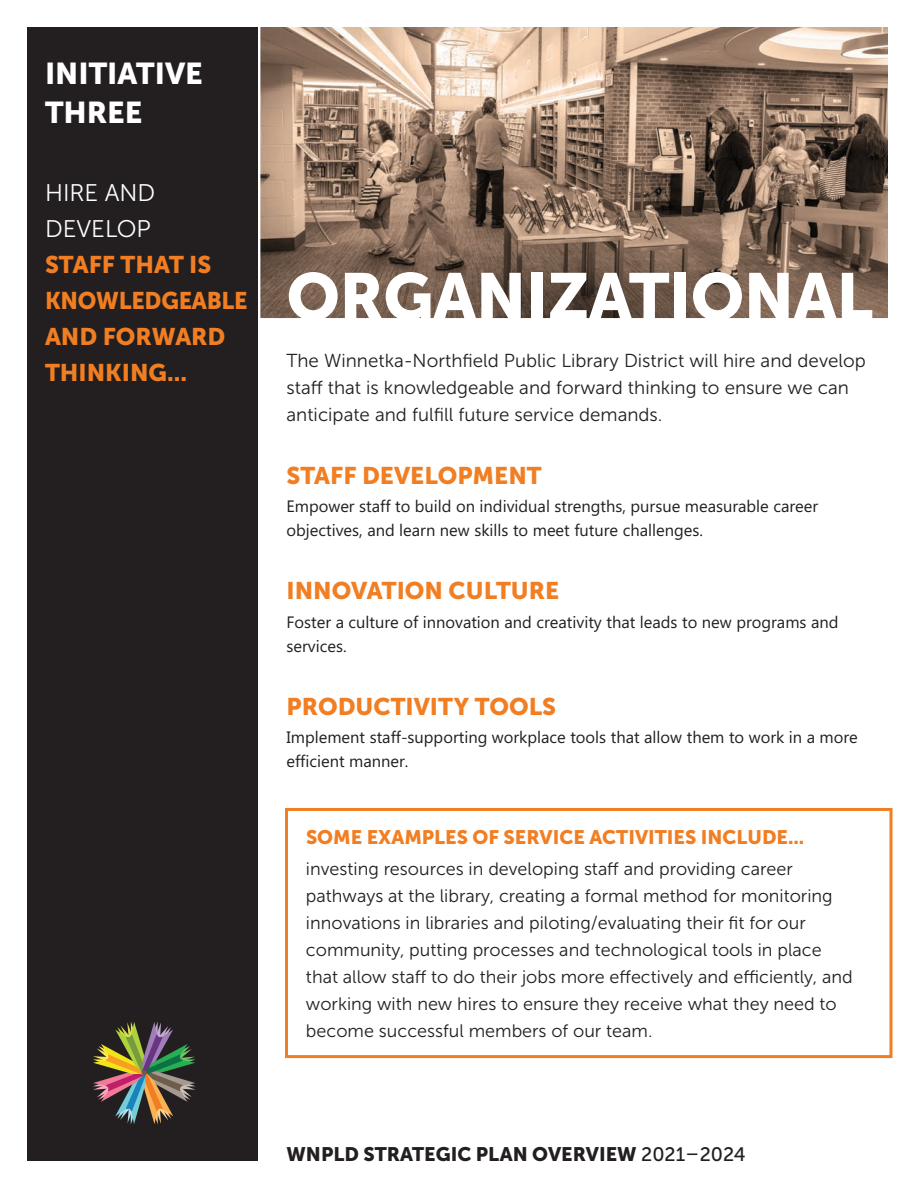
<style>
.page{position:relative;width:918px;height:1188px;background:#fff}
.page>*{position:absolute;margin:0;border:0;box-sizing:border-box;transform-origin:0 0}
.t1{font:66px "Museo Sans 900";letter-spacing:-.01em;color:#fff}
.t2{font:30px "Museo Sans 900";color:#fff}
.t3{font:24px/36px "Museo Sans 900";color:#f17e22}
.t4{font:19.5px "Museo Sans 900";color:#f17e22}
.t5{font:19.5px "Museo Sans 900";color:#231f20}
.t6{font:18.75px/27px "Museo Sans 300";color:#231f20}
.t7{font:18px/27px "Museo Sans 300";color:#231f20}
.t8{font:16.5px/24px "Microsoft Phags Pa";color:#231f20}
.s1{font-family:"Museo Sans 300";color:#fff}
.s2{font-family:"Museo Sans 500"}
</style>
<div class="page">
<img style="left:261px;top:28px;width:626px;height:289px">
<div style="left:257px;top:24px;width:634px;height:297px;border:3px solid #fff"></div>
<div style="left:27px;top:27px;width:230px;height:1134px;background:#231f20"></div>
<div style="left:285px;top:808px;width:607px;height:250px;border:3px solid #f17e22"></div>
<img style="left:93px;top:1022px;width:103px;height:102px">
<p class="t2" style="left:45px;top:56px;width:159px">INITIATIVE</p>
<p class="t2" style="left:45px;top:95px;width:99px">THREE</p>
<p class="t3" style="left:45px;top:174px;width:204px"><span class="s1">HIRE AND<br>DEVELOP<br></span>STAFF THAT IS<br>KNOWLEDGEABLE<br>AND FORWARD<br>THINKING...</p>
<p class="t1" style="left:286px;top:259px;width:588px">ORGANIZATIONAL</p>
<p class="t6" style="left:286px;top:347px;width:581px">The Winnetka-Northfield Public Library District will hire and develop staff that is knowledgeable and forward thinking to ensure we can anticipate and fulfill future service demands.</p>
<p class="t3" style="left:286px;top:457px;width:257px">STAFF DEVELOPMENT</p>
<p class="t8" style="left:286px;top:494px;width:533px">Empower staff to build on individual strengths, pursue measurable career objectives, and learn new skills to meet future challenges.</p>
<p class="t3" style="left:286px;top:573px;width:274px">INNOVATION CULTURE</p>
<p class="t8" style="left:286px;top:609px;width:554px">Foster a culture of innovation and creativity that leads to new programs and services.</p>
<p class="t3" style="left:286px;top:688px;width:271px">PRODUCTIVITY TOOLS</p>
<p class="t8" style="left:286px;top:725px;width:573px">Implement staff-supporting workplace tools that allow them to work in a more efficient manner.</p>
<p class="t4" style="left:306px;top:826px;width:500px">SOME EXAMPLES OF SERVICE ACTIVITIES INCLUDE...</p>
<p class="t7" style="left:306px;top:856px;width:548px">investing resources in developing staff and providing career pathways at the library, creating a formal method for monitoring innovations in libraries and piloting/evaluating their fit for our community, putting processes and technological tools in place that allow staff to do their jobs more effectively and efficiently, and working with new hires to ensure they receive what they need to become successful members of our team.</p>
<p class="t5" style="left:286px;top:1143px;width:461px">WNPLD STRATEGIC PLAN OVERVIEW <span class="s2">2021–2024</span></p>
</div>
